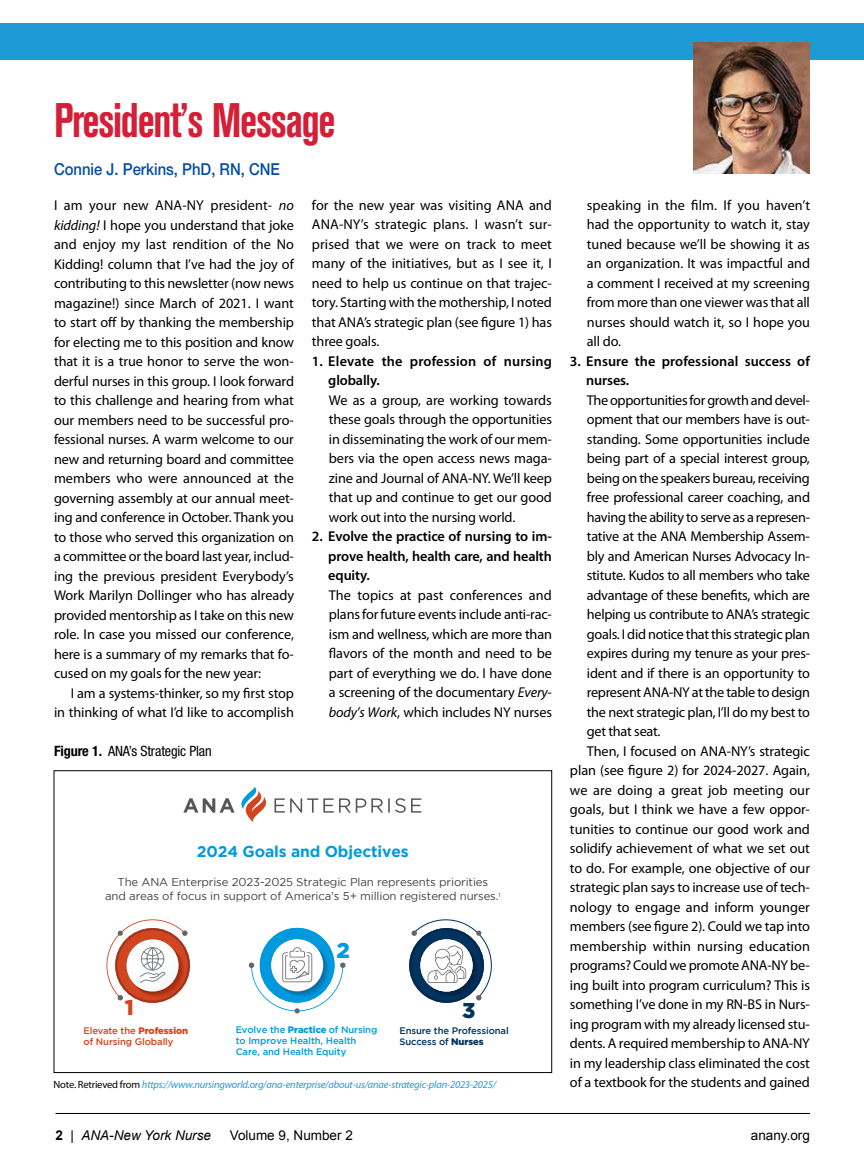
<style>
.page{position:relative;width:864px;height:1175px;background:#fff}
.page>*{position:absolute;margin:0;border:0;box-sizing:border-box;transform-origin:0 0}
.t1{font:700 condensed 48px "Akzidenz Grotesk BE";letter-spacing:-.03em;color:#d41f37;scale:.9 1}
.t2{font:900 21.45px "Gotham";color:#009ade}
.t3{font:900 21.45px "Gotham";color:#d2451e}
.t4{font:900 21.45px "Gotham";color:#00335e}
.t5{font:500 16.5px "Helvetica Neue LT Std";color:#034ea2;scale:.9 1}
.t6{font:700 15.75px "Gotham";letter-spacing:-.01em;color:#009ade}
.t7{font:14.25px/19.5px "Myriad Pro";letter-spacing:-.01em;color:#000;text-align:justify}
.t8{font:600 14.25px/19.5px "Myriad Pro";letter-spacing:-.005em;color:#000;text-align:justify}
.t9{font:600 14.25px/19.5px "Myriad Pro";letter-spacing:.015em;color:#000}
.t10{font:condensed 14.25px "Helvetica Neue LT Std";letter-spacing:-.01em;color:#000}
.t11{font:13.5px "Arial";color:#000}
.t12{font:italic 13.5px "Arial";color:#000}
.t13{font:11.4px/14.7px "Gotham";letter-spacing:-.01em;color:#414042;text-align:center}
.t14{font:italic 10.5px "Myriad Pro";letter-spacing:-.02em;color:#1e9ad6}
.t15{font:500 9.45px/10.9px "Gotham";letter-spacing:-.01em;color:#009ade}
.t16{font:500 9.45px/11.4px "Gotham";letter-spacing:-.01em;color:#d2451e}
.t17{font:500 9.45px/11.1px "Gotham";letter-spacing:-.01em;color:#00335e}
.s1{font-style:italic}
.s2{font-weight:700}
.s3{font-weight:900}
.s4{font-style:normal;color:#000}
.s5{font-weight:700;font-style:normal}
.s6{font-style:normal}
</style>
<div class="page">
<div style="left:0;top:23px;width:864px;height:36px;background:#1e9ad6"></div>
<hr style="left:56px;top:1113px;width:754px;height:1px;background:#000">
<img style="left:694px;top:43px;width:116px;height:131px">
<svg style="left:183px;top:787px;width:238px;height:35px"></svg>
<svg style="left:249px;top:928px;width:97px;height:85px"></svg>
<svg style="left:106px;top:919px;width:84px;height:83px"></svg>
<svg style="left:409px;top:919px;width:83px;height:83px"></svg>
<div style="left:54px;top:770px;width:498px;height:302px;border:1px solid #000"></div>
<h1 class="t1" style="left:54px;top:92px;width:314px">President’s Message</h1>
<p class="t5" style="left:54px;top:159px;width:252px">Connie J. Perkins, PhD, RN, CNE</p>
<p class="t7" style="left:54px;top:196px;width:242px">I am your new ANA-NY president- <span class="s1">no kidding!</span> I hope you understand that joke and enjoy my last rendition of the No Kidding! column that I’ve had the joy of contributing to this newsletter (now news magazine!) since March of 2021. I want to start off by thanking the membership for electing me to this position and know that it is a true honor to serve the won&shy;derful nurses in this group. I look forward to this challenge and hearing from what our members need to be successful pro&shy;fessional nurses. A warm welcome to our new and returning board and committee members who were announced at the governing assembly at our annual meet&shy;ing and conference in October. Thank you to those who served this organization on a committee or the board last year, includ&shy;ing the previous president Everybody’s Work Marilyn Dollinger who has already provided mentorship as I take on this new role. In case you missed our conference, here is a summary of my remarks that fo&shy;cused on my goals for the new year:</p>
<p class="t7" style="left:54px;top:683px;width:242px;text-align:right">I am a systems-thinker, so my first stop<br>in thinking of what I’d like to accomplish</p>
<p class="t7" style="left:312px;top:196px;width:242px">for the new year was visiting ANA and ANA-NY’s strategic plans. I wasn’t sur&shy;prised that we were on track to meet many of the initiatives, but as I see it, I need to help us continue on that trajec&shy;tory. Starting with the mothership, I noted that ANA’s strategic plan (see figure 1) has three goals.</p>
<p class="t9" style="left:328px;top:351px;width:225px;text-indent:-16px">1. Elevate the profession of nursing globally.</p>
<p class="t7" style="left:329px;top:391px;width:225px">We as a group, are working towards these goals through the opportunities in disseminating the work of our mem&shy;bers via the open access news maga&shy;zine and Journal of ANA-NY. We’ll keep that up and continue to get our good work out into the nursing world.</p>
<p class="t8" style="left:328px;top:527px;width:225px;text-indent:-16px">2. Evolve the practice of nursing to im&shy;prove health, health care, and health equity.</p>
<p class="t7" style="left:329px;top:585px;width:225px">The topics at past conferences and plans for future events include anti-rac&shy;ism and wellness, which are more than flavors of the month and need to be part of everything we do. I have done a screening of the documentary <span class="s1">Every&shy;body’s Work</span>, which includes NY nurses</p>
<p class="t10" style="left:54px;top:743px;width:159px"><span class="s2">Figure 1.</span> ANA’s Strategic Plan</p>
<p class="t6" style="left:197px;top:842px;width:213px">2024 Goals and Objectives</p>
<p class="t13" style="left:105px;top:874px;width:397px">The ANA Enterprise 2023-2025 Strategic Plan represents priorities<br>and areas of focus in support of America’s 5+ million registered nurses.<sup>1</sup></p>
<h2 class="t2" style="left:337px;top:937px;width:15px">2</h2>
<h2 class="t3" style="left:125px;top:995px;width:11px">1</h2>
<p class="t16" style="left:84px;top:1024px;width:106px">Elevate the <span class="s3">Profession </span>of Nursing Globally</p>
<p class="t15" style="left:236px;top:1024px;width:143px">Evolve the <span class="s3">Practice</span> of Nursing to Improve Health, Health<br>Care, and Health Equity</p>
<p class="t17" style="left:400px;top:1024px;width:111px">Ensure the Professional<br>Success of <span class="s3">Nurses</span></p>
<h2 class="t4" style="left:462px;top:997px;width:15px">3</h2>
<p class="t14" style="left:54px;top:1078px;width:444px"><span class="s4">Note. Retrieved from</span> https://www.nursingworld.org/ana-enterprise/about-us/anae-strategic-plan-2023-2025/</p>
<p class="t7" style="left:587px;top:195px;width:225px">speaking in the film. If you haven’t had the opportunity to watch it, stay tuned because we’ll be showing it as an organization. It was impactful and a comment I received at my screening from more than one viewer was that all nurses should watch it, so I hope you all do.</p>
<p class="t8" style="left:586px;top:351px;width:225px;text-indent:-16px">3. Ensure the professional success of nurses.</p>
<p class="t7" style="left:587px;top:390px;width:225px">The opportunities for growth and devel-</p>
<p class="t7" style="left:587px;top:410px;width:225px">opment that our members have is out-</p>
<p class="t7" style="left:587px;top:429px;width:225px">standing. Some opportunities include</p>
<p class="t7" style="left:587px;top:449px;width:225px">being part of a special interest group,</p>
<p class="t7" style="left:587px;top:468px;width:225px">being on the speakers bureau, receiving</p>
<p class="t7" style="left:587px;top:488px;width:225px">free professional career coaching, and</p>
<p class="t7" style="left:587px;top:507px;width:225px">having the ability to serve as a represen-</p>
<p class="t7" style="left:587px;top:527px;width:224px">tative at the ANA Membership Assem-</p>
<p class="t7" style="left:587px;top:546px;width:224px">bly and American Nurses Advocacy In-</p>
<p class="t7" style="left:587px;top:566px;width:225px">stitute. Kudos to all members who take</p>
<p class="t7" style="left:587px;top:585px;width:225px">advantage of these benefits, which are</p>
<p class="t7" style="left:587px;top:605px;width:225px">helping us contribute to ANA’s strategic</p>
<p class="t7" style="left:587px;top:624px;width:225px">goals. I did notice that this strategic plan</p>
<p class="t7" style="left:587px;top:644px;width:225px">expires during my tenure as your pres-</p>
<p class="t7" style="left:587px;top:663px;width:225px">ident and if there is an opportunity to</p>
<p class="t7" style="left:587px;top:683px;width:225px">represent ANA-NY at the table to design</p>
<p class="t7" style="left:587px;top:702px;width:225px">the next strategic plan, I’ll do my best to</p>
<p class="t7" style="left:587px;top:722px;width:75px">get that seat.</p>
<p class="t7" style="left:587px;top:741px;width:225px">Then, I focused on ANA-NY’s strategic</p>
<p class="t7" style="left:570px;top:761px;width:242px">plan (see figure 2) for 2024-2027. Again,</p>
<p class="t7" style="left:570px;top:780px;width:241px">we are doing a great job meeting our</p>
<p class="t7" style="left:570px;top:800px;width:241px">goals, but I think we have a few oppor-</p>
<p class="t7" style="left:570px;top:819px;width:242px">tunities to continue our good work and</p>
<p class="t7" style="left:570px;top:839px;width:242px">solidify achievement of what we set out</p>
<p class="t7" style="left:570px;top:858px;width:242px">to do. For example, one objective of our</p>
<p class="t7" style="left:570px;top:878px;width:242px">strategic plan says to increase use of tech-</p>
<p class="t7" style="left:570px;top:897px;width:241px">nology to engage and inform younger</p>
<p class="t7" style="left:570px;top:917px;width:242px">members (see figure 2). Could we tap into</p>
<p class="t7" style="left:570px;top:936px;width:242px">membership within nursing education</p>
<p class="t7" style="left:570px;top:956px;width:241px">programs? Could we promote ANA-NY be-</p>
<p class="t7" style="left:570px;top:975px;width:241px">ing built into program curriculum? This is</p>
<p class="t7" style="left:570px;top:995px;width:242px">something I’ve done in my RN-BS in Nurs-</p>
<p class="t7" style="left:570px;top:1014px;width:241px">ing program with my already licensed stu-</p>
<p class="t7" style="left:570px;top:1034px;width:242px">dents. A required membership to ANA-NY</p>
<p class="t7" style="left:570px;top:1053px;width:242px">in my leadership class eliminated the cost</p>
<p class="t7" style="left:570px;top:1073px;width:241px">of a textbook for the students and gained</p>
<p class="t12" style="left:56px;top:1126px;width:157px"><span class="s5">2</span> <span class="s6">|</span> ANA-New York Nurse</p>
<p class="t11" style="left:230px;top:1126px;width:125px">Volume 9, Number 2</p>
<p class="t11" style="left:751px;top:1126px;width:61px">anany.org</p>
</div>
